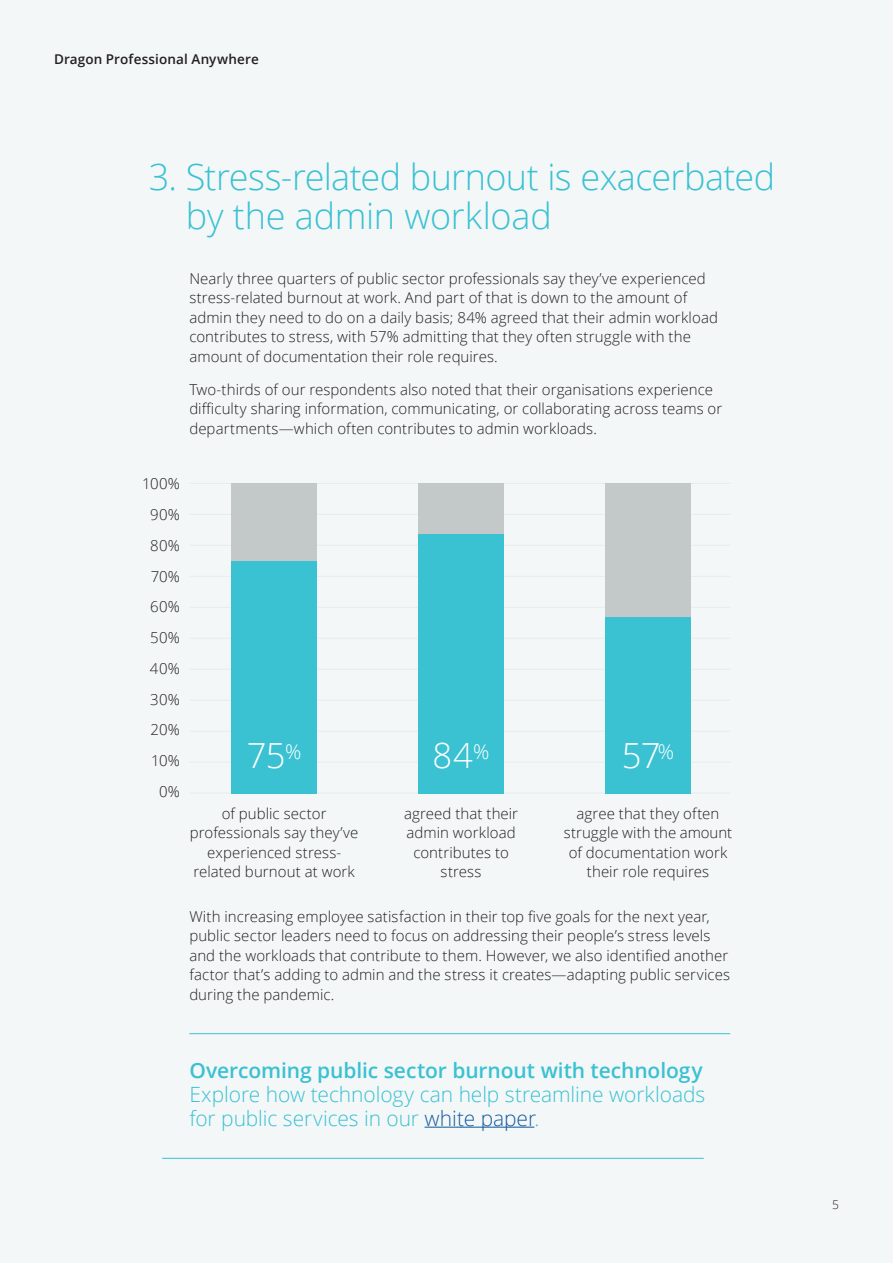
<style>
.page{position:relative;width:893px;height:1263px;background:#f3f7f7}
.page>*{position:absolute;margin:0;border:0;box-sizing:border-box;transform-origin:0 0}
.t1{font:300 36px/39px "Open Sans";letter-spacing:-.015em;color:#3ac1d2}
.t2{font:300 34.65px "Open Sans";color:#fff}
.t3{font:300 21px/24px "Open Sans";letter-spacing:-.005em;color:#3ac1d2}
.t4{font:600 21px "Open Sans";letter-spacing:-.005em;color:#3ac1d2}
.t5{font:300 15px/19.5px "Open Sans";letter-spacing:.005em;color:#231f20}
.t6{font:600 13.5px "Open Sans";letter-spacing:.01em;color:#231f20}
.t7{font:300 12px "Open Sans";color:#231f20}
.s1{color:#175d9e}
</style>
<div class="page">
<hr style="left:189px;top:514px;width:542px;height:1px;background:#e6edec">
<hr style="left:189px;top:545px;width:542px;height:1px;background:#e6edec">
<hr style="left:189px;top:576px;width:542px;height:1px;background:#e6edec">
<hr style="left:189px;top:607px;width:542px;height:1px;background:#e6edec">
<hr style="left:189px;top:638px;width:542px;height:1px;background:#e6edec">
<hr style="left:189px;top:669px;width:542px;height:1px;background:#e6edec">
<hr style="left:189px;top:700px;width:542px;height:1px;background:#e6edec">
<hr style="left:189px;top:731px;width:542px;height:1px;background:#e6edec">
<hr style="left:189px;top:762px;width:542px;height:1px;background:#e6edec">
<hr style="left:189px;top:793px;width:542px;height:1px;background:#e6edec">
<hr style="left:189px;top:483px;width:542px;height:1px;background:#e6edec">
<hr style="left:189px;top:1033px;width:541px;height:1px;background:#3ac1d2">
<hr style="left:425px;top:1126px;width:109px;height:2px;background:#175d9e">
<div style="left:232px;top:483px;width:85px;height:263px;background:#c3c9c9"></div>
<div style="left:232px;top:561px;width:85px;height:233px;background:#3ac1d2"></div>
<div style="left:419px;top:483px;width:85px;height:257px;background:#c3c9c9"></div>
<div style="left:419px;top:534px;width:85px;height:260px;background:#3ac1d2"></div>
<div style="left:605px;top:483px;width:85px;height:232px;background:#c3c9c9"></div>
<div style="left:605px;top:617px;width:85px;height:177px;background:#3ac1d2"></div>
<hr style="left:162px;top:1158px;width:542px;height:1px;background:#3ac1d2">
<p class="t6" style="left:54px;top:50px;width:206px">Dragon Professional Anywhere</p>
<h1 class="t1" style="left:186px;top:156px;width:591px;text-indent:-37px">3. Stress-related burnout is exacerbated by the admin workload</h1>
<p class="t5" style="left:189px;top:268px;width:530px">Nearly three quarters of public sector professionals say they’ve experienced stress-related burnout at work. And part of that is down to the amount of admin they need to do on a daily basis; 84% agreed that their admin workload contributes to stress, with 57% admitting that they often struggle with the amount of documentation their role requires.</p>
<p class="t5" style="left:189px;top:379px;width:534px">Two-thirds of our respondents also noted that their organisations experience difficulty sharing information, communicating, or collaborating across teams or departments—which often contributes to admin workloads.</p>
<p class="t5" style="left:142px;top:468px;width:39px;line-height:30.8px;text-align:right">100%<br>90%<br>80%<br>70%<br>60%<br>50%<br>40%<br>30%<br>20%<br>10%<br>0%</p>
<h2 class="t2" style="left:247px;top:732px;width:56px">75<sup>%</sup></h2>
<h2 class="t2" style="left:433px;top:732px;width:58px">84<sup>%</sup></h2>
<h2 class="t2" style="left:622px;top:732px;width:54px">57<sup>%</sup></h2>
<p class="t5" style="left:190px;top:803px;width:170px;text-align:center">of public sector professionals say they’ve experienced stress&shy;related burnout at work</p>
<p class="t5" style="left:404px;top:803px;width:116px;text-align:center">agreed that their admin workload contributes to stress</p>
<p class="t5" style="left:564px;top:803px;width:170px;text-align:center">agree that they often struggle with the amount of documentation work their role requires</p>
<p class="t5" style="left:189px;top:906px;width:542px">With increasing employee satisfaction in their top five goals for the next year, public sector leaders need to focus on addressing their people’s stress levels and the workloads that contribute to them. However, we also identified another factor that’s adding to admin and the stress it creates—adapting public services during the pandemic.</p>
<h3 class="t4" style="left:189px;top:1055px;width:515px">Overcoming public sector burnout with technology</h3>
<h3 class="t3" style="left:189px;top:1081px;width:517px">Explore how technology can help streamline workloads for public services in our <span class="s1">white paper</span>.</h3>
<p class="t7" style="left:832px;top:1196px;width:8px">5</p>
</div>
